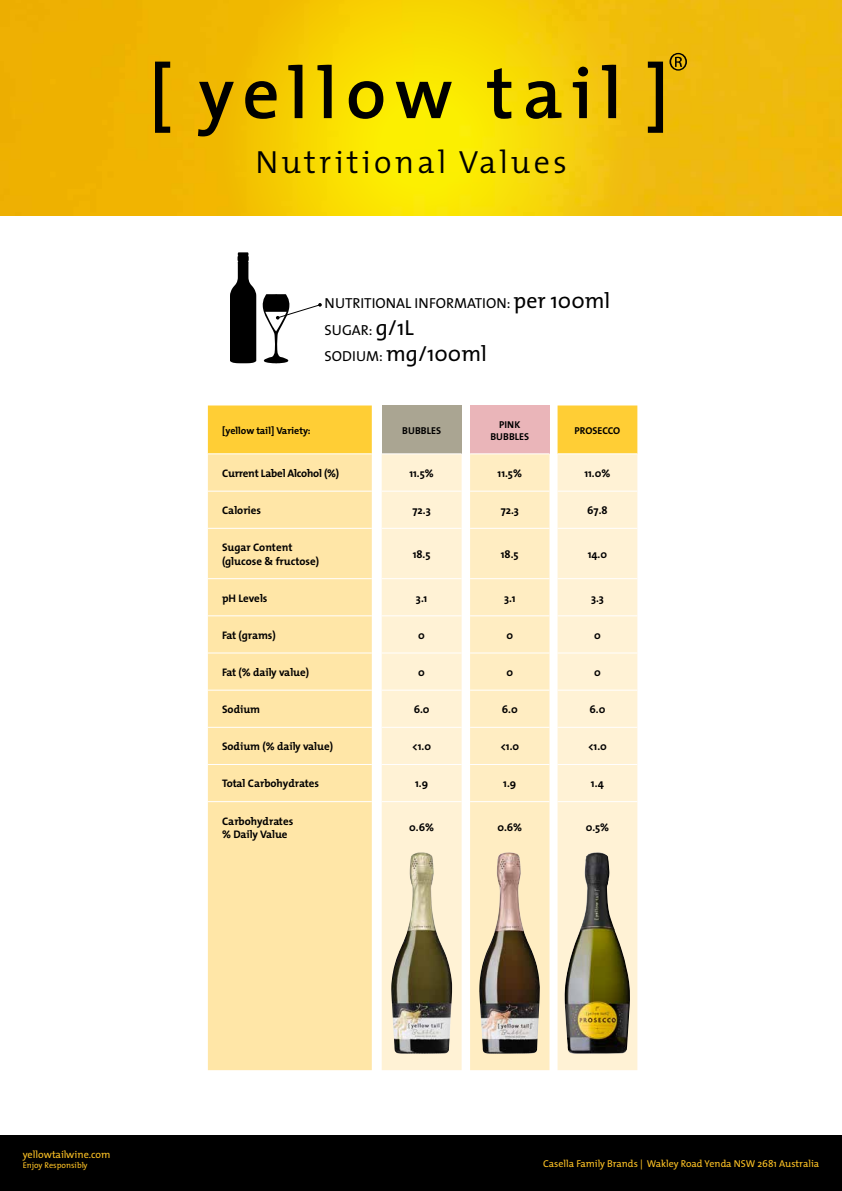
<style>
.page{position:relative;width:842px;height:1191px;background:#fff}
.page>*{position:absolute;margin:0;border:0;box-sizing:border-box;transform-origin:0 0}
.t1{font:300 32.2px "The Mix";letter-spacing:.1em;color:#000}
.t2{font:21.8px "The Mix";color:#000}
.t3{font:14.6px/26.2px "The Mix";color:#000}
.t4{font:700 11px/13.2px "The Mix";color:#000}
.t5{font:700 11px "The Mix";letter-spacing:-.02em;color:#000}
.t6{font:10.3px "The Mix";color:#ffc425}
.t7{font:10px "The Mix";color:#ffc425}
.t8{font:700 10px/12px "The Mix";color:#000;text-align:center}
.t9{font:8.3px "The Mix";color:#ffc425}
.s1{font-size:21.8px}
.s2{font-size:14.6px}
</style>
<div class="page">
<div style="left:0;top:1135px;width:842px;height:56px;background:#000"></div>
<svg style="left:208px;top:405px;width:429px;height:49px;background:#fed34b"></svg>
<div style="left:382px;top:405px;width:80px;height:49px;background:#aaa592"></div>
<div style="left:470px;top:405px;width:79px;height:49px;background:#eab5b9"></div>
<div style="left:208px;top:454px;width:164px;height:616px;background:#ffe6a7"></div>
<svg style="left:382px;top:454px;width:255px;height:616px;background:#fef3da"></svg>
<div style="left:470px;top:454px;width:79px;height:616px;background:#ffedc2"></div>
<hr style="left:208px;top:453px;width:164px;height:1px;background:#fff">
<hr style="left:382px;top:453px;width:80px;height:1px;background:#fff">
<hr style="left:470px;top:453px;width:79px;height:1px;background:#fff">
<hr style="left:557px;top:453px;width:80px;height:1px;background:#fff">
<hr style="left:208px;top:491px;width:164px;height:1px;background:#fff">
<hr style="left:382px;top:491px;width:80px;height:1px;background:#fff">
<hr style="left:470px;top:491px;width:79px;height:1px;background:#fff">
<hr style="left:557px;top:491px;width:80px;height:1px;background:#fff">
<hr style="left:208px;top:528px;width:164px;height:1px;background:#fff">
<hr style="left:382px;top:528px;width:80px;height:1px;background:#fff">
<hr style="left:470px;top:528px;width:79px;height:1px;background:#fff">
<hr style="left:557px;top:528px;width:80px;height:1px;background:#fff">
<hr style="left:208px;top:578px;width:164px;height:1px;background:#fff">
<hr style="left:382px;top:578px;width:80px;height:1px;background:#fff">
<hr style="left:470px;top:578px;width:79px;height:1px;background:#fff">
<hr style="left:557px;top:578px;width:80px;height:1px;background:#fff">
<hr style="left:208px;top:615px;width:164px;height:1px;background:#fff">
<hr style="left:382px;top:615px;width:80px;height:1px;background:#fff">
<hr style="left:470px;top:615px;width:79px;height:1px;background:#fff">
<hr style="left:557px;top:615px;width:80px;height:1px;background:#fff">
<hr style="left:208px;top:653px;width:164px;height:1px;background:#fff">
<hr style="left:382px;top:653px;width:80px;height:1px;background:#fff">
<hr style="left:470px;top:653px;width:79px;height:1px;background:#fff">
<hr style="left:557px;top:653px;width:80px;height:1px;background:#fff">
<hr style="left:208px;top:690px;width:164px;height:1px;background:#fff">
<hr style="left:382px;top:690px;width:80px;height:1px;background:#fff">
<hr style="left:470px;top:690px;width:79px;height:1px;background:#fff">
<hr style="left:557px;top:690px;width:80px;height:1px;background:#fff">
<hr style="left:208px;top:727px;width:164px;height:1px;background:#fff">
<hr style="left:382px;top:727px;width:80px;height:1px;background:#fff">
<hr style="left:470px;top:727px;width:79px;height:1px;background:#fff">
<hr style="left:557px;top:727px;width:80px;height:1px;background:#fff">
<hr style="left:208px;top:764px;width:164px;height:1px;background:#fff">
<hr style="left:382px;top:764px;width:80px;height:1px;background:#fff">
<hr style="left:470px;top:764px;width:79px;height:1px;background:#fff">
<hr style="left:557px;top:764px;width:80px;height:1px;background:#fff">
<hr style="left:208px;top:801px;width:164px;height:1px;background:#fff">
<hr style="left:382px;top:801px;width:80px;height:1px;background:#fff">
<hr style="left:470px;top:801px;width:79px;height:1px;background:#fff">
<hr style="left:557px;top:801px;width:80px;height:1px;background:#fff">
<img style="left:391px;top:852px;width:61px;height:201px">
<img style="left:479px;top:852px;width:61px;height:201px">
<img style="left:564px;top:852px;width:66px;height:201px">
<img style="left:0;top:0;width:842px;height:216px">
<svg style="left:220px;top:0;width:406px;height:216px;background:#f6d404"></svg>
<svg style="left:155px;top:62px;width:15px;height:71px"></svg>
<svg style="left:198px;top:82px;width:36px;height:54px;background:#977300"></svg>
<svg style="left:245px;top:81px;width:32px;height:38px"></svg>
<svg style="left:288px;top:65px;width:14px;height:53px"></svg>
<svg style="left:317px;top:65px;width:15px;height:53px"></svg>
<svg style="left:349px;top:81px;width:34px;height:38px"></svg>
<svg style="left:396px;top:82px;width:56px;height:36px;background:#7f7800"></svg>
<svg style="left:487px;top:68px;width:24px;height:51px"></svg>
<svg style="left:526px;top:81px;width:35px;height:38px"></svg>
<svg style="left:573px;top:67px;width:15px;height:51px"></svg>
<svg style="left:602px;top:65px;width:14px;height:53px"></svg>
<svg style="left:648px;top:62px;width:15px;height:71px"></svg>
<svg style="left:669px;top:53px;width:18px;height:18px"></svg>
<svg style="left:230px;top:252px;width:92px;height:111px"></svg>
<h1 class="t1" style="left:255px;top:136px;width:313px">Nutritional Values</h1>
<h3 class="t3" style="left:325px;top:290px;width:287px">NUTRITIONAL INFORMATION: <span class="s1">per 100ml<br></span>SUGAR: <span class="s1">g/1L</span></h3>
<h2 class="t2" style="left:325px;top:335px;width:164px"><span class="s2">SODIUM:</span> mg/100ml</h2>
<p class="t8" style="left:222px;top:424px;width:90px">[yellow tail] Variety:</p>
<p class="t8" style="left:402px;top:424px;width:40px">BUBBLES</p>
<p class="t8" style="left:490px;top:418px;width:40px">PINK<br>BUBBLES</p>
<p class="t8" style="left:575px;top:424px;width:47px">PROSECCO</p>
<p class="t5" style="left:222px;top:464px;width:119px">Current Label Alcohol (%)</p>
<p class="t4" style="left:409px;top:466px;width:26px">11.5%</p>
<p class="t4" style="left:498px;top:466px;width:26px">11.5%</p>
<p class="t4" style="left:584px;top:466px;width:27px">11.0%</p>
<p class="t4" style="left:222px;top:503px;width:41px">Calories</p>
<p class="t4" style="left:413px;top:503px;width:20px">72.3</p>
<p class="t4" style="left:501px;top:503px;width:20px">72.3</p>
<p class="t4" style="left:587px;top:503px;width:22px">67.8</p>
<p class="t4" style="left:222px;top:540px;width:98px">Sugar Content (glucose &amp; fructose)</p>
<p class="t4" style="left:413px;top:547px;width:19px">18.5</p>
<p class="t4" style="left:501px;top:547px;width:19px">18.5</p>
<p class="t4" style="left:588px;top:547px;width:21px">14.0</p>
<p class="t4" style="left:222px;top:591px;width:47px">pH Levels</p>
<p class="t4" style="left:416px;top:591px;width:13px">3.1</p>
<p class="t4" style="left:504px;top:591px;width:13px">3.1</p>
<p class="t4" style="left:591px;top:591px;width:14px">3.3</p>
<p class="t4" style="left:222px;top:628px;width:55px">Fat (grams)</p>
<p class="t4" style="left:418px;top:628px;width:8px">0</p>
<p class="t4" style="left:506px;top:628px;width:8px">0</p>
<p class="t4" style="left:594px;top:628px;width:8px">0</p>
<p class="t4" style="left:222px;top:665px;width:89px">Fat (% daily value)</p>
<p class="t4" style="left:418px;top:665px;width:8px">0</p>
<p class="t4" style="left:506px;top:665px;width:8px">0</p>
<p class="t4" style="left:594px;top:665px;width:8px">0</p>
<p class="t4" style="left:222px;top:702px;width:40px">Sodium</p>
<p class="t4" style="left:414px;top:702px;width:17px">6.0</p>
<p class="t4" style="left:502px;top:702px;width:17px">6.0</p>
<p class="t4" style="left:589px;top:702px;width:17px">6.0</p>
<p class="t4" style="left:222px;top:739px;width:113px">Sodium (% daily value)</p>
<p class="t4" style="left:412px;top:739px;width:20px">&lt;1.0</p>
<p class="t4" style="left:500px;top:739px;width:20px">&lt;1.0</p>
<p class="t4" style="left:588px;top:739px;width:20px">&lt;1.0</p>
<p class="t4" style="left:222px;top:777px;width:99px">Total Carbohydrates</p>
<p class="t4" style="left:415px;top:777px;width:14px">1.9</p>
<p class="t4" style="left:503px;top:777px;width:14px">1.9</p>
<p class="t4" style="left:591px;top:777px;width:14px">1.4</p>
<p class="t4" style="left:222px;top:814px;width:73px">Carbohydrates % Daily Value</p>
<p class="t4" style="left:409px;top:820px;width:26px">0.6%</p>
<p class="t4" style="left:497px;top:820px;width:26px">0.6%</p>
<p class="t4" style="left:586px;top:820px;width:25px">0.5%</p>
<p class="t6" style="left:23px;top:1145px;width:89px">yellowtailwine.com</p>
<p class="t9" style="left:23px;top:1157px;width:66px">Enjoy Responsibly</p>
<p class="t7" style="left:543px;top:1155px;width:278px">Casella Family Brands | Wakley Road Yenda NSW 2681 Australia</p>
</div>
